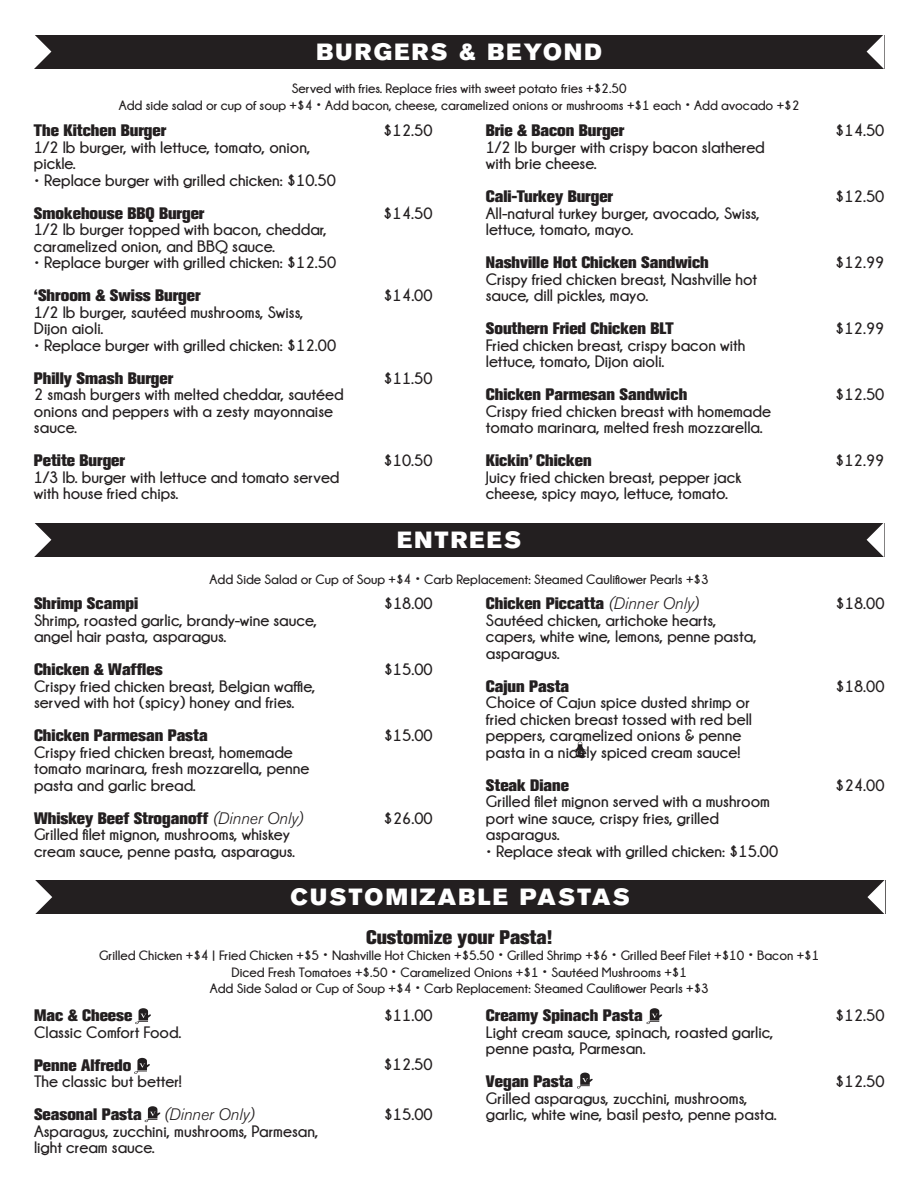
<style>
.page{position:relative;width:918px;height:1188px;background:#fff}
.page>*{position:absolute;margin:0;border:0;box-sizing:border-box;transform-origin:0 0}
.t1{font:23.25px "Akzidenz Grotesk BQ Super";letter-spacing:.1em;color:#fff}
.Paragraph_Style_3{font:800 19.5px "Akzidenz Grotesk BQ";color:#231f20}
.Paragraph_Style_1{font:700 16.5px/16.5px "Champagne&Limousines";color:#231f20}
.Paragraph_Style_1-2{font:800 16.5px "Akzidenz Grotesk BQ";color:#231f20}
.Paragraph_Style_2{font:700 16.5px "Champagne&Limousines";color:#231f20}
.Paragraph_Style_1-3{font:italic 300 16.5px "Akzidenz Grotesk BQ";color:#231f20}
.Paragraph_Style_3-2{font:700 13.5px "Champagne&Limousines";color:#231f20}
.s1{font-size:16.5px}
.s2{font-weight:300;font-style:italic}
</style>
<div class="page">
<div style="left:34px;top:35px;width:850px;height:33px;background:#231f20"></div>
<svg style="left:34px;top:35px;width:17px;height:34px"></svg>
<svg style="left:867px;top:35px;width:17px;height:34px"></svg>
<svg style="left:572px;top:742px;width:16px;height:16px"></svg>
<div style="left:34px;top:523px;width:850px;height:34px;background:#231f20"></div>
<svg style="left:34px;top:523px;width:17px;height:34px"></svg>
<svg style="left:867px;top:523px;width:17px;height:34px"></svg>
<svg style="left:135px;top:1008px;width:16px;height:16px"></svg>
<svg style="left:134px;top:1058px;width:16px;height:16px"></svg>
<svg style="left:144px;top:1106px;width:17px;height:16px"></svg>
<svg style="left:646px;top:1008px;width:16px;height:16px"></svg>
<svg style="left:577px;top:1073px;width:16px;height:15px"></svg>
<div style="left:35px;top:880px;width:850px;height:34px;background:#231f20"></div>
<svg style="left:35px;top:880px;width:17px;height:34px"></svg>
<svg style="left:867px;top:880px;width:18px;height:34px"></svg>
<p class="t1" style="left:316px;top:38px;width:287px">BURGERS &amp; BEYOND</p>
<p class="Paragraph_Style_3-2" style="left:292px;top:81px;width:336px">Served with fries. Replace fries with sweet potato fries +$2.50</p>
<p class="Paragraph_Style_3-2" style="left:119px;top:98px;width:682px">Add side salad or cup of soup +$4 <span class="s1">•</span> Add bacon, cheese, caramelized onions or mushrooms +$1 each <span class="s1">•</span> Add avocado +$2</p>
<p class="Paragraph_Style_2" style="left:383px;top:122px;width:51px">$12.50</p>
<p class="Paragraph_Style_1-2" style="left:34px;top:121px;width:134px">The Kitchen Burger</p>
<p class="Paragraph_Style_1" style="left:34px;top:139px;width:278px">1/2 lb burger, with lettuce, tomato, onion, pickle.</p>
<p class="Paragraph_Style_1" style="left:34px;top:172px;width:304px">• Replace burger with grilled chicken: $10.50</p>
<p class="Paragraph_Style_1-2" style="left:34px;top:204px;width:172px">Smokehouse BBQ Burger</p>
<p class="Paragraph_Style_1" style="left:34px;top:221px;width:295px">1/2 lb burger topped with bacon, cheddar, caramelized onion, and BBQ sauce.</p>
<p class="Paragraph_Style_1" style="left:34px;top:254px;width:304px">• Replace burger with grilled chicken: $12.50</p>
<p class="Paragraph_Style_1-2" style="left:34px;top:286px;width:168px">‘Shroom &amp; Swiss Burger</p>
<p class="Paragraph_Style_1" style="left:34px;top:304px;width:271px">1/2 lb burger, sautéed mushrooms, Swiss,</p>
<p class="Paragraph_Style_1" style="left:34px;top:320px;width:71px">Dijon aioli.</p>
<p class="Paragraph_Style_1" style="left:34px;top:337px;width:304px">• Replace burger with grilled chicken: $12.00</p>
<p class="Paragraph_Style_1-2" style="left:34px;top:369px;width:141px">Philly Smash Burger</p>
<p class="Paragraph_Style_1" style="left:34px;top:386px;width:311px">2 smash burgers with melted cheddar, sautéed onions and peppers with a zesty mayonnaise sauce.</p>
<p class="Paragraph_Style_1-2" style="left:34px;top:451px;width:93px">Petite Burger</p>
<p class="Paragraph_Style_1" style="left:34px;top:469px;width:307px">1/3 lb. burger with lettuce and tomato served with house fried chips.</p>
<p class="Paragraph_Style_1-2" style="left:486px;top:121px;width:140px">Brie &amp; Bacon Burger</p>
<p class="Paragraph_Style_1" style="left:486px;top:139px;width:281px">1/2 lb burger with crispy bacon slathered with brie cheese.</p>
<p class="Paragraph_Style_1-2" style="left:486px;top:187px;width:129px">Cali-Turkey Burger</p>
<p class="Paragraph_Style_1" style="left:486px;top:205px;width:276px">All-natural turkey burger, avocado, Swiss, lettuce, tomato, mayo.</p>
<p class="Paragraph_Style_1-2" style="left:486px;top:253px;width:225px">Nashville Hot Chicken Sandwich</p>
<p class="Paragraph_Style_1" style="left:486px;top:271px;width:273px">Crispy fried chicken breast, Nashville hot sauce, dill pickles, mayo.</p>
<p class="Paragraph_Style_1-2" style="left:486px;top:319px;width:189px">Southern Fried Chicken BLT</p>
<p class="Paragraph_Style_1" style="left:486px;top:337px;width:261px">Fried chicken breast, crispy bacon with lettuce, tomato, Dijon aioli.</p>
<p class="Paragraph_Style_1-2" style="left:486px;top:385px;width:203px">Chicken Parmesan Sandwich</p>
<p class="Paragraph_Style_1" style="left:486px;top:403px;width:287px">Crispy fried chicken breast with homemade tomato marinara, melted fresh mozzarella.</p>
<p class="Paragraph_Style_1-2" style="left:486px;top:451px;width:107px">Kickin’ Chicken</p>
<p class="Paragraph_Style_1" style="left:486px;top:469px;width:257px">Juicy fried chicken breast, pepper jack cheese, spicy mayo, lettuce, tomato.</p>
<p class="Paragraph_Style_2" style="left:383px;top:204px;width:51px">$14.50</p>
<p class="Paragraph_Style_2" style="left:383px;top:287px;width:51px">$14.00</p>
<p class="Paragraph_Style_2" style="left:384px;top:369px;width:51px">$11.50</p>
<p class="Paragraph_Style_2" style="left:384px;top:452px;width:50px">$10.50</p>
<p class="t1" style="left:397px;top:526px;width:125px">ENTREES</p>
<p class="Paragraph_Style_3-2" style="left:210px;top:572px;width:501px">Add Side Salad or Cup of Soup +$4 <span class="s1">•</span> Carb Replacement: Steamed Cauliflower Pearls +$3</p>
<p class="Paragraph_Style_1-2" style="left:34px;top:594px;width:106px">Shrimp Scampi</p>
<p class="Paragraph_Style_1" style="left:34px;top:612px;width:285px">Shrimp, roasted garlic, brandy-wine sauce, angel hair pasta, asparagus.</p>
<p class="Paragraph_Style_1-2" style="left:34px;top:660px;width:130px">Chicken &amp; Waffles</p>
<p class="Paragraph_Style_1" style="left:34px;top:678px;width:283px">Crispy fried chicken breast, Belgian waffle, served with hot (spicy) honey and fries.</p>
<p class="Paragraph_Style_1-2" style="left:34px;top:726px;width:175px">Chicken Parmesan Pasta</p>
<p class="Paragraph_Style_1" style="left:34px;top:744px;width:277px">Crispy fried chicken breast, homemade tomato marinara, fresh mozzarella, penne pasta and garlic bread.</p>
<p class="Paragraph_Style_1-2" style="left:34px;top:808px;width:271px">Whiskey Beef Stroganoff <span class="s2">(Dinner Only)</span></p>
<p class="Paragraph_Style_1" style="left:34px;top:826px;width:262px">Grilled filet mignon, mushrooms, whiskey cream sauce, penne pasta, asparagus.</p>
<p class="Paragraph_Style_1" style="left:384px;top:595px;width:50px">$18.00</p>
<p class="Paragraph_Style_1" style="left:384px;top:661px;width:50px">$15.00</p>
<p class="Paragraph_Style_1" style="left:384px;top:727px;width:50px">$15.00</p>
<p class="Paragraph_Style_1" style="left:383px;top:810px;width:51px">$26.00</p>
<p class="Paragraph_Style_1-2" style="left:486px;top:594px;width:214px">Chicken Piccatta <span class="s2">(Dinner Only)</span></p>
<p class="Paragraph_Style_1" style="left:486px;top:612px;width:272px">Sautéed chicken, artichoke hearts, capers, white wine, lemons, penne pasta, asparagus.</p>
<p class="Paragraph_Style_1-2" style="left:486px;top:676px;width:85px">Cajun Pasta</p>
<p class="Paragraph_Style_1" style="left:486px;top:694px;width:268px">Choice of Cajun spice dusted shrimp or fried chicken breast tossed with red bell peppers, caramelized onions &amp; penne pasta in a nicely spiced cream sauce!</p>
<p class="Paragraph_Style_1-2" style="left:486px;top:775px;width:85px">Steak Diane</p>
<p class="Paragraph_Style_1" style="left:486px;top:793px;width:286px">Grilled filet mignon served with a mushroom port wine sauce, crispy fries, grilled asparagus.</p>
<p class="Paragraph_Style_1" style="left:486px;top:843px;width:294px">• Replace steak with grilled chicken: $15.00</p>
<p class="t1" style="left:290px;top:884px;width:341px">CUSTOMIZABLE PASTAS</p>
<p class="Paragraph_Style_3" style="left:366px;top:926px;width:188px">Customize your Pasta!</p>
<p class="Paragraph_Style_3-2" style="left:99px;top:948px;width:722px">Grilled Chicken +$4 | Fried Chicken +$5 <span class="s1">•</span> Nashville Hot Chicken +$5.50 <span class="s1">•</span> Grilled Shrimp +$6 <span class="s1">•</span> Grilled Beef Filet +$10 <span class="s1">•</span> Bacon +$1</p>
<p class="Paragraph_Style_3-2" style="left:231px;top:965px;width:457px">Diced Fresh Tomatoes +$.50 <span class="s1">•</span> Caramelized Onions +$1 <span class="s1">•</span> Sautéed Mushrooms +$1</p>
<p class="Paragraph_Style_3-2" style="left:210px;top:981px;width:501px">Add Side Salad or Cup of Soup +$4 <span class="s1">•</span> Carb Replacement: Steamed Cauliflower Pearls +$3</p>
<p class="Paragraph_Style_1-2" style="left:34px;top:1006px;width:100px">Mac &amp; Cheese</p>
<p class="Paragraph_Style_1" style="left:34px;top:1023px;width:149px">Classic Comfort Food.</p>
<p class="Paragraph_Style_1-2" style="left:34px;top:1055px;width:99px">Penne Alfredo</p>
<p class="Paragraph_Style_1" style="left:34px;top:1073px;width:149px">The classic but better!</p>
<p class="Paragraph_Style_1-2" style="left:34px;top:1105px;width:109px">Seasonal Pasta</p>
<p class="Paragraph_Style_1-3" style="left:164px;top:1105px;width:92px">(Dinner Only)</p>
<p class="Paragraph_Style_1" style="left:34px;top:1122px;width:286px">Asparagus, zucchini, mushrooms, Parmesan, light cream sauce.</p>
<p class="Paragraph_Style_1" style="left:384px;top:1007px;width:50px">$11.00</p>
<p class="Paragraph_Style_1" style="left:383px;top:1056px;width:51px">$12.50</p>
<p class="Paragraph_Style_1" style="left:384px;top:1106px;width:50px">$15.00</p>
<p class="Paragraph_Style_1-2" style="left:486px;top:1006px;width:158px">Creamy Spinach Pasta</p>
<p class="Paragraph_Style_1" style="left:486px;top:1023px;width:289px">Light cream sauce, spinach, roasted garlic, penne pasta, Parmesan.</p>
<p class="Paragraph_Style_1-2" style="left:486px;top:1072px;width:89px">Vegan Pasta</p>
<p class="Paragraph_Style_1" style="left:486px;top:1089px;width:292px">Grilled asparagus, zucchini, mushrooms, garlic, white wine, basil pesto, penne pasta.</p>
<p class="Paragraph_Style_2" style="left:835px;top:122px;width:51px">$14.50</p>
<p class="Paragraph_Style_2" style="left:835px;top:188px;width:51px">$12.50</p>
<p class="Paragraph_Style_2" style="left:835px;top:254px;width:51px">$12.99</p>
<p class="Paragraph_Style_2" style="left:835px;top:320px;width:51px">$12.99</p>
<p class="Paragraph_Style_2" style="left:835px;top:386px;width:51px">$12.50</p>
<p class="Paragraph_Style_2" style="left:835px;top:452px;width:51px">$12.99</p>
<p class="Paragraph_Style_1" style="left:836px;top:595px;width:50px">$18.00</p>
<p class="Paragraph_Style_1" style="left:836px;top:678px;width:50px">$18.00</p>
<p class="Paragraph_Style_1" style="left:835px;top:777px;width:51px">$24.00</p>
<p class="Paragraph_Style_1" style="left:835px;top:1007px;width:51px">$12.50</p>
<p class="Paragraph_Style_1" style="left:835px;top:1073px;width:51px">$12.50</p>
</div>
